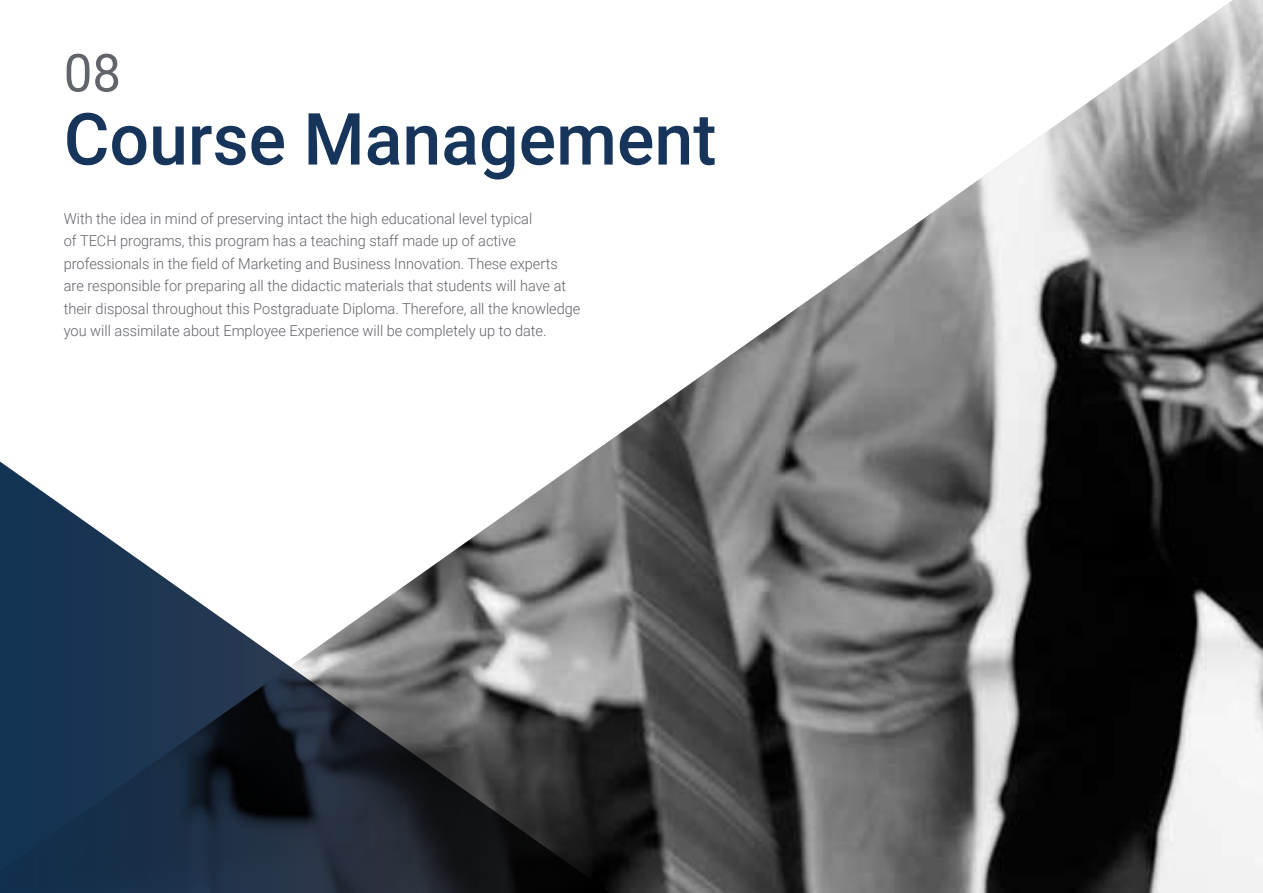
<style>
.page{position:relative;width:1263px;height:893px;background:#fff}
.page>*{position:absolute;margin:0;border:0;box-sizing:border-box;transform-origin:0 0}
.t1{font:500 72px "Roboto";color:#17355b}
.t2{font:52.5px "Roboto";color:#61646a}
.t3{font:300 15px/22.5px "Roboto";color:#61646a}
</style>
<div class="page">
<img style="left:602px;top:0;width:661px;height:893px">
<svg style="left:0;top:446px;width:640px;height:447px"></svg>
<h2 class="t2" style="left:64px;top:36px;width:59px">08</h2>
<h1 class="t1" style="left:64px;top:89px;width:654px">Course Management</h1>
<p class="t3" style="left:64px;top:207px;width:518px">With the idea in mind of preserving intact the high educational level typical<br>of TECH programs, this program has a teaching staff made up of active professionals in the field of Marketing and Business Innovation. These experts are responsible for preparing all the didactic materials that students will have at their disposal throughout this Postgraduate Diploma. Therefore, all the knowledge you will assimilate about Employee Experience will be completely up to date.</p>
</div>
